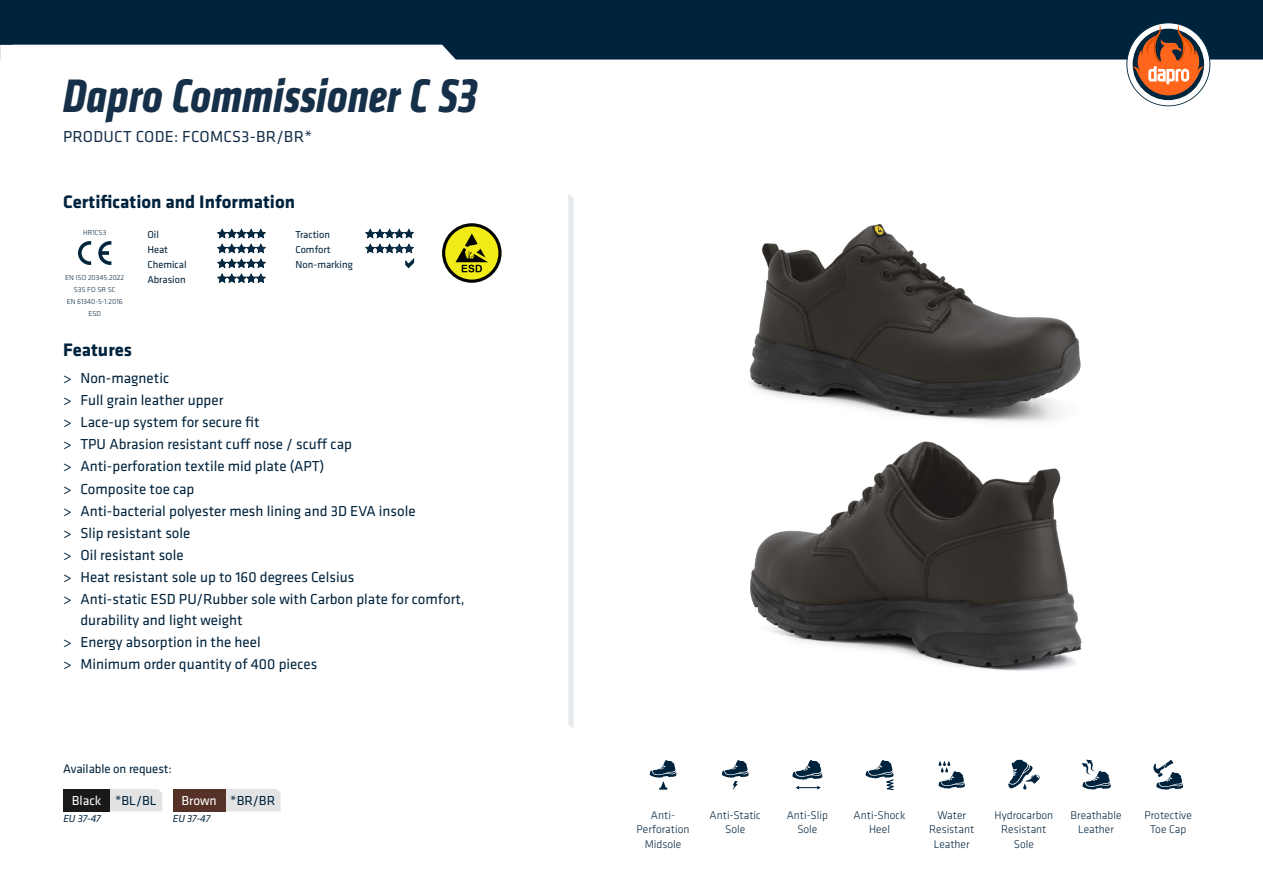
<style>
.page{position:relative;width:1263px;height:893px;background:#fff}
.page>*{position:absolute;margin:0;border:0;box-sizing:border-box;transform-origin:0 0}
.t1{font:italic 700 48.75px "Klavika Condensed";letter-spacing:.01em;color:#173049}
.t2{font:700 18.75px "Klavika";color:#00233d}
.t3{font:16.5px "Klavika";letter-spacing:.015em;color:#173049}
.t4{font:15px "Klavika";color:#00233d}
.t5{font:13.5px "Klavika";color:#00233d}
.t6{font:13.5px "Klavika";color:#fff}
.t7{font:12.75px "Klavika";letter-spacing:-.005em;color:#00233d}
.t8{font:300 11.55px/14.9px "Klavika";color:#00233d;text-align:center}
.t9{font:10.5px/14.9px "Klavika";color:#00233d}
.t10{font:italic 10.5px "Klavika";letter-spacing:-.005em;color:#00233d}
.t11{font:300 7.5px/12px "Klavika";color:#00233d;text-align:center}
.s1{color:#fff}
</style>
<div class="page">
<img style="left:749px;top:224px;width:332px;height:198px">
<img style="left:750px;top:441px;width:332px;height:230px">
<svg style="left:568px;top:194px;width:6px;height:535px"></svg>
<svg style="left:0;top:0;width:1263px;height:60px;background:#193850"></svg>
<svg style="left:1126px;top:22px;width:84px;height:84px"></svg>
<svg style="left:722px;top:760px;width:27px;height:30px"></svg>
<svg style="left:1008px;top:760px;width:32px;height:29px"></svg>
<svg style="left:792px;top:760px;width:31px;height:20px"></svg>
<svg style="left:795px;top:786px;width:26px;height:3px"></svg>
<svg style="left:1081px;top:760px;width:30px;height:29px"></svg>
<svg style="left:865px;top:760px;width:29px;height:30px"></svg>
<svg style="left:1153px;top:760px;width:30px;height:30px"></svg>
<svg style="left:650px;top:760px;width:27px;height:30px"></svg>
<svg style="left:938px;top:761px;width:27px;height:28px"></svg>
<svg style="left:78px;top:241px;width:13px;height:24px"></svg>
<svg style="left:98px;top:241px;width:13px;height:24px"></svg>
<svg style="left:110px;top:789px;width:52px;height:22px"></svg>
<div style="left:63px;top:789px;width:47px;height:22px;background:#191919"></div>
<svg style="left:442px;top:223px;width:60px;height:60px"></svg>
<div style="left:445px;top:226px;width:53px;height:54px;background:#f2eb17;border-radius:50%"></div>
<svg style="left:455px;top:234px;width:33px;height:38px"></svg>
<svg style="left:225px;top:789px;width:56px;height:22px"></svg>
<div style="left:173px;top:789px;width:52px;height:22px;background:#553127"></div>
<svg style="left:217px;top:229px;width:49px;height:54px"></svg>
<svg style="left:365px;top:229px;width:49px;height:24px"></svg>
<svg style="left:405px;top:259px;width:9px;height:9px"></svg>
<h1 class="t1" style="left:63px;top:65px;width:416px">Dapro Commissioner C S3</h1>
<p class="t3" style="left:63px;top:128px;width:250px">PRODUCT CODE: FCOMCS3-BR/BR*</p>
<p class="t2" style="left:63px;top:191px;width:234px">Certification and Information</p>
<p class="t11" style="left:83px;top:227px;width:25px">HR1CS3</p>
<p class="t11" style="left:65px;top:272px;width:60px">EN ISO 20345:2022<br>S3S FO SR SC<br>EN 61340-5-1:2016<br>ESD</p>
<p class="t2" style="left:63px;top:340px;width:70px">Features</p>
<p class="t9" style="left:147px;top:227px;width:41px">Oil<br>Heat<br>Chemical<br>Abrasion</p>
<p class="t9" style="left:295px;top:227px;width:59px">Traction<br>Comfort<br>Non-marking</p>
<p class="t4" style="left:63px;top:370px;width:108px">&gt; Non-magnetic</p>
<p class="t4" style="left:63px;top:392px;width:162px">&gt; Full grain leather upper</p>
<p class="t4" style="left:63px;top:414px;width:198px">&gt; Lace-up system for secure fit</p>
<p class="t4" style="left:63px;top:436px;width:290px">&gt; TPU Abrasion resistant cuff nose / scuff cap</p>
<p class="t4" style="left:63px;top:458px;width:263px">&gt; Anti-perforation textile mid plate (APT)</p>
<p class="t4" style="left:63px;top:480px;width:133px">&gt; Composite toe cap</p>
<p class="t4" style="left:63px;top:502px;width:354px">&gt; Anti-bacterial polyester mesh lining and 3D EVA insole</p>
<p class="t4" style="left:63px;top:524px;width:129px">&gt; Slip resistant sole</p>
<p class="t4" style="left:63px;top:547px;width:122px">&gt; Oil resistant sole</p>
<p class="t4" style="left:63px;top:569px;width:293px">&gt; Heat resistant sole up to 160 degrees Celsius</p>
<p class="t4" style="left:63px;top:591px;width:403px">&gt; Anti-static ESD PU/Rubber sole with Carbon plate for comfort,</p>
<p class="t4" style="left:80px;top:612px;width:164px">durability and light weight</p>
<p class="t4" style="left:63px;top:634px;width:199px">&gt; Energy absorption in the heel</p>
<p class="t4" style="left:63px;top:656px;width:256px">&gt; Minimum order quantity of 400 pieces</p>
<p class="t7" style="left:63px;top:762px;width:110px">Available on request:</p>
<p class="t6" style="left:72px;top:793px;width:31px">Black</p>
<p class="t5" style="left:115px;top:793px;width:43px">*BL/BL</p>
<p class="t5" style="left:182px;top:793px;width:95px"><span class="s1">Brown</span> *BR/BR</p>
<p class="t10" style="left:63px;top:813px;width:39px">EU 37-47</p>
<p class="t10" style="left:173px;top:813px;width:39px">EU 37-47</p>
<p class="t8" style="left:710px;top:807px;width:53px">Anti-Static<br>Sole</p>
<p class="t8" style="left:994px;top:807px;width:60px">Hydrocarbon<br>Resistant<br>Sole</p>
<p class="t8" style="left:787px;top:807px;width:43px">Anti-Slip<br>Sole</p>
<p class="t8" style="left:1071px;top:807px;width:52px">Breathable<br>Leather</p>
<p class="t8" style="left:854px;top:807px;width:53px">Anti-Shock<br>Heel</p>
<p class="t8" style="left:1144px;top:807px;width:49px">Protective<br>Toe Cap</p>
<p class="t8" style="left:637px;top:807px;width:54px">Anti-<br>Perforation<br>Midsole</p>
<p class="t8" style="left:929px;top:807px;width:47px">Water<br>Resistant<br>Leather</p>
</div>
